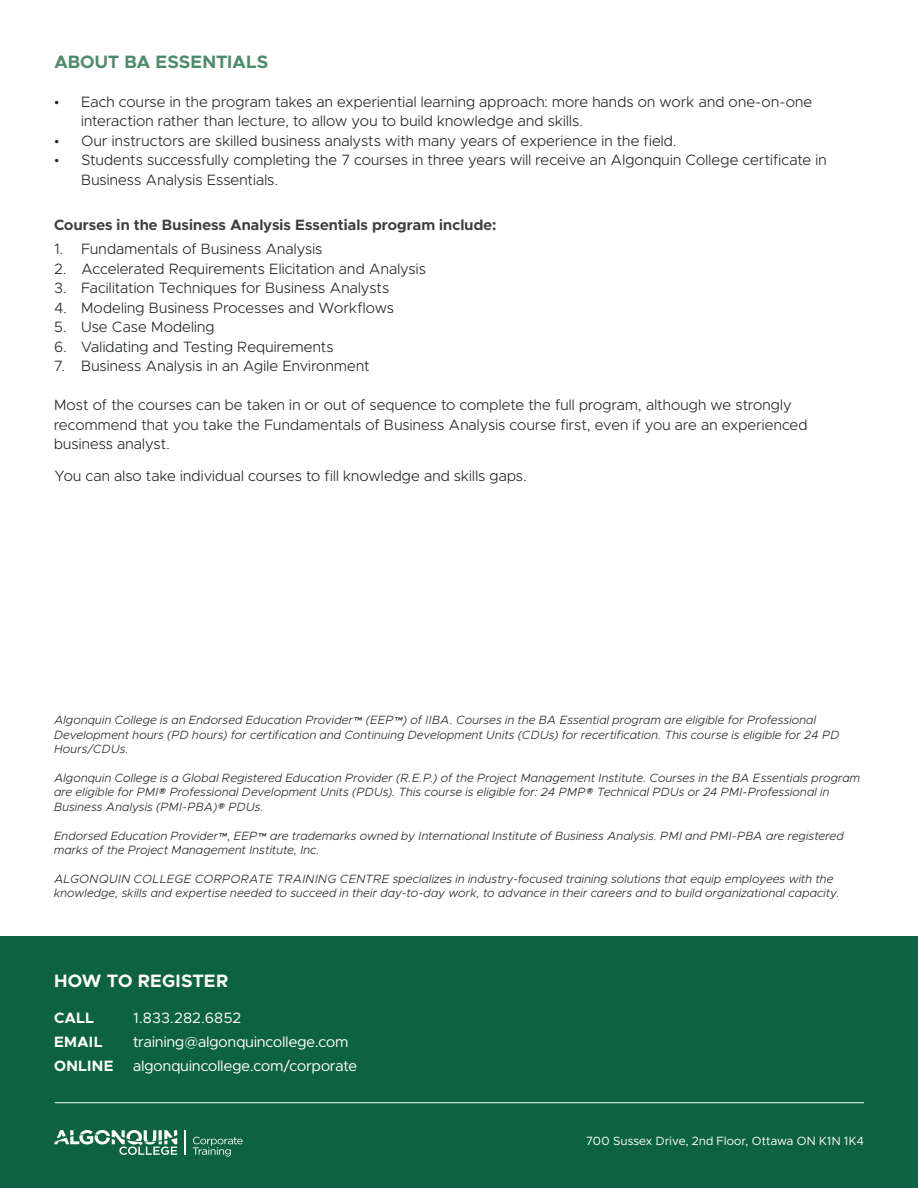
<style>
.page{position:relative;width:918px;height:1188px;background:#fff}
.page>*{position:absolute;margin:0;border:0;box-sizing:border-box;transform-origin:0 0}
.t1{font:700 18px "Metropolis";letter-spacing:-.005em;color:#4e8b6d}
.t2{font:700 18px "Metropolis";letter-spacing:.01em;color:#fff}
.t3{font:300 15px/19.5px "Metropolis";letter-spacing:.01em;color:#212721}
.t4{font:15px/24px "Metropolis";letter-spacing:.015em;color:#fff}
.t5{font:700 15px "Metropolis";letter-spacing:.01em;color:#3e3e3f}
.t6{font:700 15px/24px "Metropolis";letter-spacing:.015em;color:#fff}
.t7{font:italic 300 12px/14.4px "Metropolis";letter-spacing:.02em;color:#212721}
.t8{font:12px "Metropolis";letter-spacing:.02em;color:#fff}
</style>
<div class="page">
<div style="left:0;top:936px;width:918px;height:252px;background:#0d6341"></div>
<svg style="left:54px;top:1130px;width:123px;height:25px"></svg>
<svg style="left:193px;top:1137px;width:50px;height:19px"></svg>
<svg style="left:185px;top:1130px;width:1px;height:25px"></svg>
<hr style="left:55px;top:1102px;width:809px;height:1px;background:#fff">
<h4 class="t1" style="left:54px;top:51px;width:216px">ABOUT BA ESSENTIALS</h4>
<p class="t3" style="left:81px;top:92px;width:733px;text-indent:-27px">• Each course in the program takes an experiential learning approach: more hands on work and one-on-one interaction rather than lecture, to allow you to build knowledge and skills.</p>
<p class="t3" style="left:54px;top:131px;width:624px">• Our instructors are skilled business analysts with many years of experience in the field.</p>
<p class="t3" style="left:81px;top:150px;width:747px;text-indent:-27px">• Students successfully completing the 7 courses in three years will receive an Algonquin College certificate in<br>Business Analysis Essentials.</p>
<p class="t5" style="left:54px;top:216px;width:444px">Courses in the Business Analysis Essentials program include:</p>
<p class="t3" style="left:54px;top:239px;width:270px">1. Fundamentals of Business Analysis</p>
<p class="t3" style="left:54px;top:259px;width:373px">2. Accelerated Requirements Elicitation and Analysis</p>
<p class="t3" style="left:54px;top:278px;width:337px">3. Facilitation Techniques for Business Analysts</p>
<p class="t3" style="left:54px;top:298px;width:342px">4. Modeling Business Processes and Workflows</p>
<p class="t3" style="left:54px;top:317px;width:162px">5. Use Case Modeling</p>
<p class="t3" style="left:54px;top:337px;width:281px">6. Validating and Testing Requirements</p>
<p class="t3" style="left:54px;top:356px;width:317px">7. Business Analysis in an Agile Environment</p>
<p class="t3" style="left:54px;top:395px;width:755px">Most of the courses can be taken in or out of sequence to complete the full program, although we strongly recommend that you take the Fundamentals of Business Analysis course first, even if you are an experienced business analyst.</p>
<p class="t3" style="left:54px;top:466px;width:474px">You can also take individual courses to fill knowledge and skills gaps.</p>
<p class="t7" style="left:54px;top:713px;width:787px">Algonquin College is an Endorsed Education Provider™ (EEP™) of IIBA. Courses in the BA Essential program are eligible for Professional<br>Development hours (PD hours) for certification and Continuing Development Units (CDUs) for recertification. This course is eligible for 24 PD<br>Hours/CDUs.</p>
<p class="t7" style="left:54px;top:771px;width:808px">Algonquin College is a Global Registered Education Provider (R.E.P.) of the Project Management Institute. Courses in the BA Essentials program are eligible for PMI® Professional Development Units (PDUs). This course is eligible for: 24 PMP® Technical PDUs or 24 PMI-Professional in<br>Business Analysis (PMI-PBA)® PDUs.</p>
<p class="t7" style="left:54px;top:828px;width:791px">Endorsed Education Provider™, EEP™ are trademarks owned by International Institute of Business Analysis. PMI and PMI-PBA are registered marks of the Project Management Institute, Inc.</p>
<p class="t7" style="left:54px;top:871px;width:787px">ALGONQUIN COLLEGE CORPORATE TRAINING CENTRE specializes in industry-focused training solutions that equip employees with the knowledge, skills and expertise needed to succeed in their day-to-day work, to advance in their careers and to build organizational capacity.</p>
<h1 class="t2" style="left:54px;top:969px;width:176px">HOW TO REGISTER</h1>
<p class="t6" style="left:54px;top:1006px;width:61px">CALL<br>EMAIL<br>ONLINE</p>
<p class="t4" style="left:133px;top:1006px;width:225px">1.833.282.6852 training@algonquincollege.com algonquincollege.com/corporate</p>
<p class="t8" style="left:586px;top:1133px;width:279px">700 Sussex Drive, 2nd Floor, Ottawa ON K1N 1K4</p>
</div>
